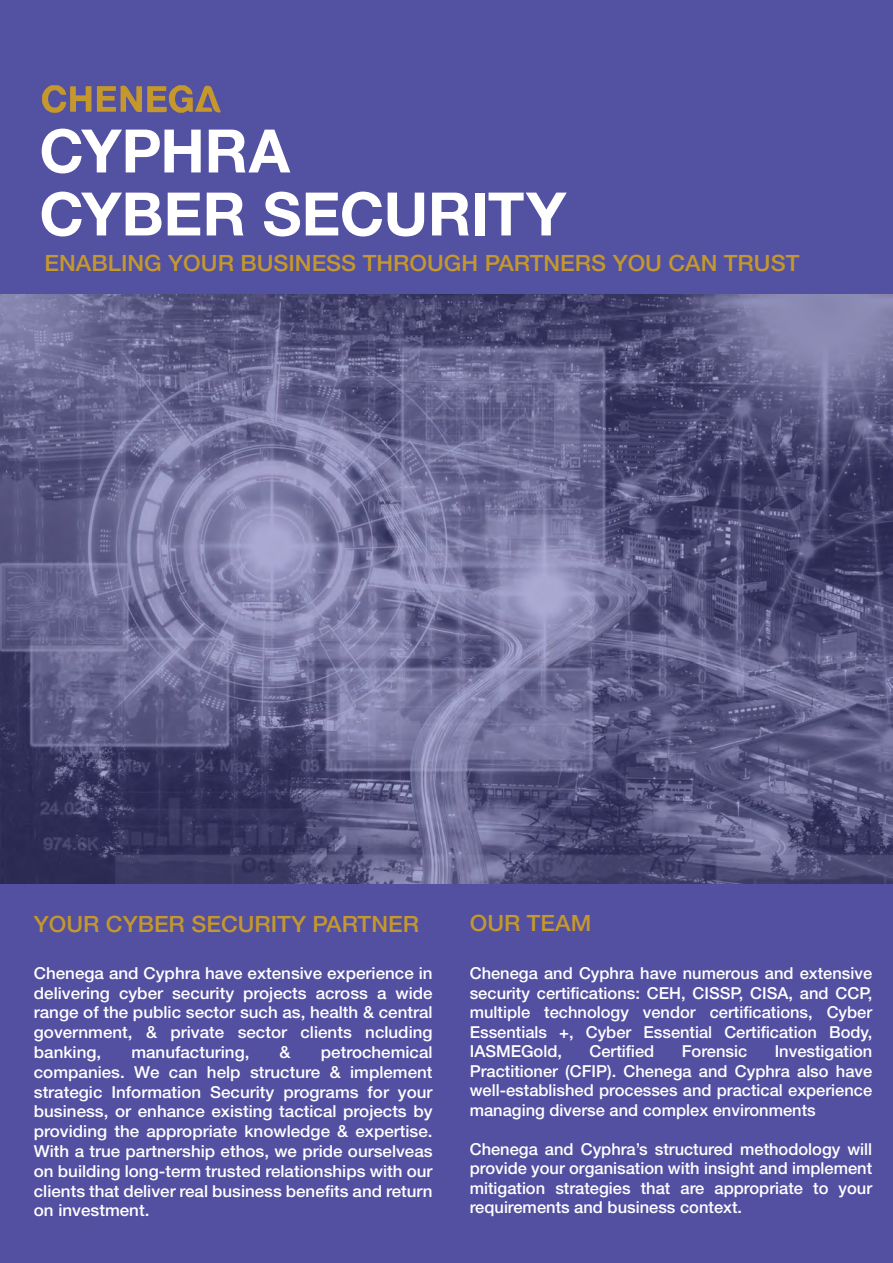
<style>
.page{position:relative;width:893px;height:1263px;background:#fff}
.page>*{position:absolute;margin:0;border:0;box-sizing:border-box;transform-origin:0 0}
.t1{font:700 60px/63px "Helvetica Neue LT Std";letter-spacing:-.005em;color:#fff}
.t2{font:500 22.5px "Helvetica Neue LT Std";color:#c4982d}
.t3{font:500 16.5px/19.8px "Helvetica Neue LT Std";color:#fff;text-align:justify}
</style>
<div class="page">
<div style="left:0;top:0;width:893px;height:298px;background:#5351a2"></div>
<div style="left:0;top:882px;width:893px;height:381px;background:#534fa1"></div>
<img style="left:0;top:295px;width:893px;height:588px">
<svg style="left:42px;top:85px;width:49px;height:28px"></svg>
<svg style="left:97px;top:85px;width:123px;height:28px"></svg>
<h1 class="t1" style="left:39px;top:118px;width:528px">CYPHRA<br>CYBER SECURITY</h1>
<h2 class="t2" style="left:45px;top:249px;width:756px">ENABLING YOUR BUSINESS THROUGH PARTNERS YOU CAN TRUST</h2>
<h2 class="t2" style="left:34px;top:910px;width:387px">YOUR CYBER SECURITY PARTNER</h2>
<p class="t3" style="left:34px;top:963px;width:400px">Chenega and Cyphra have extensive experience in delivering cyber security projects across a wide range of the public sector such as, health &amp; central government, &amp; private sector clients ncluding banking,</p>
<p class="t3" style="left:131px;top:1042px;width:120px">manufacturing,</p>
<p class="t3" style="left:280px;top:1042px;width:13px">&amp;</p>
<p class="t3" style="left:34px;top:1042px;width:400px;text-indent:287px">petrochemical companies. We can help structure &amp; implement strategic Information Security programs for your business, or enhance existing tactical projects by providing the appropriate knowledge &amp; expertise.<br>With a true partnership ethos, we pride ourselveas on building long-term trusted relationships with our clients that deliver real business benefits and return on investment.</p>
<h2 class="t2" style="left:470px;top:910px;width:123px">OUR TEAM</h2>
<p class="t3" style="left:470px;top:963px;width:404px">Chenega and Cyphra have numerous and extensive security certifications: CEH, CISSP, CISA, and CCP, multiple technology vendor certifications, Cyber Essentials +, Cyber Essential Certification Body, IASMEGold,</p>
<p class="t3" style="left:589px;top:1041px;width:66px">Certified</p>
<p class="t3" style="left:682px;top:1041px;width:67px">Forensic</p>
<p class="t3" style="left:470px;top:1041px;width:404px;text-indent:305px">Investigation Practitioner (CFIP). Chenega and Cyphra also have well-established processes and practical experience managing diverse and complex environments</p>
<p class="t3" style="left:470px;top:1139px;width:404px">Chenega and Cyphra’s structured methodology will provide your organisation with insight and implement mitigation strategies that are appropriate to your requirements and business context.</p>
</div>
